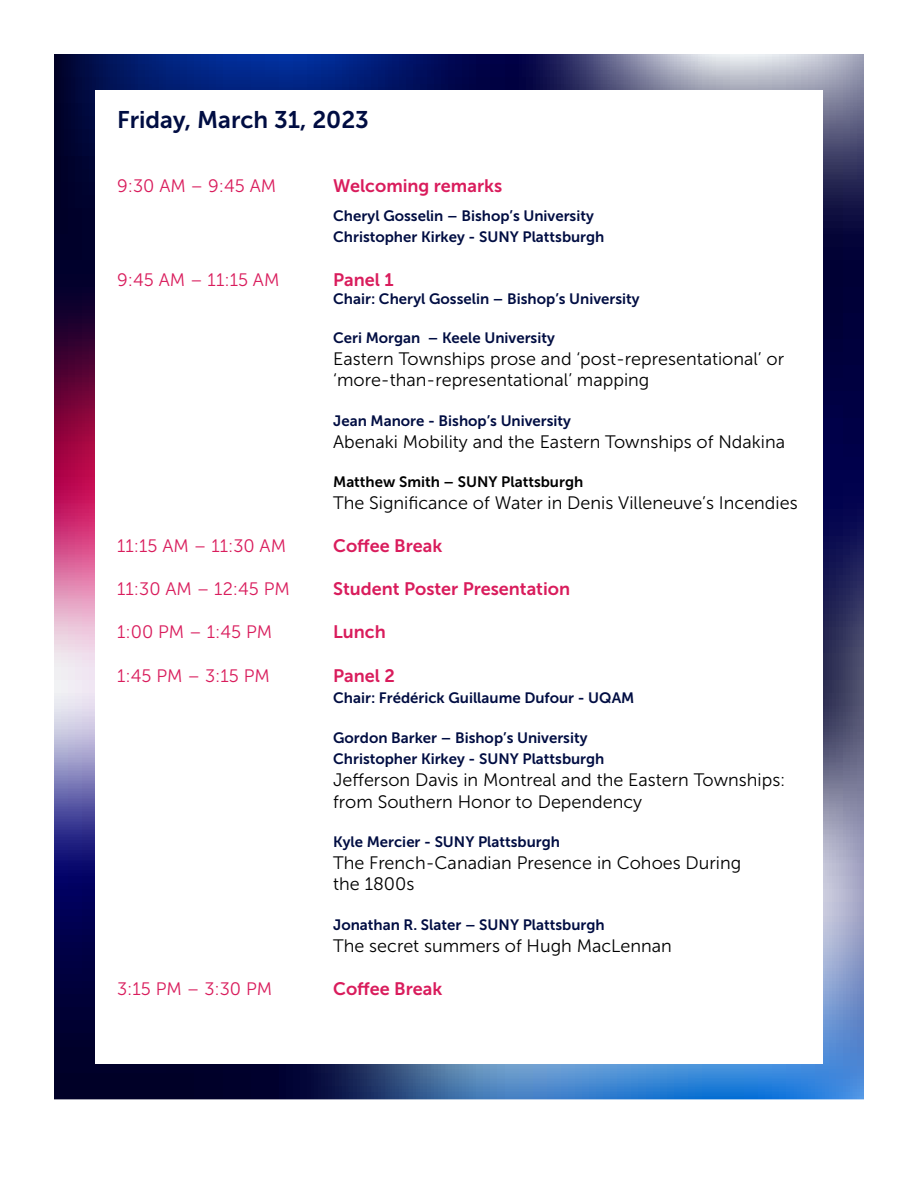
<style>
.page{position:relative;width:918px;height:1188px;background:#fff}
.page>*{position:absolute;margin:0;border:0;box-sizing:border-box;transform-origin:0 0}
.t1{font:24px "Museo Sans 700";color:#000d42}
.t2{font:18px/21.6px "Museo Sans 300";color:#000}
.t3{font:18px "Museo Sans 300";color:#d91c5c}
.t4{font:18px "Museo Sans 700";color:#d91c5c}
.t5{font:15px/21.6px "Museo Sans 700";color:#000d42}
.t6{font:15px "Museo Sans 700";color:#000}
</style>
<div class="page">
<img style="left:54px;top:54px;width:810px;height:1045px">
<div style="left:95px;top:90px;width:728px;height:973px;background:#fff"></div>
<h1 class="t1" style="left:117px;top:106px;width:253px">Friday, March 31, 2023</h1>
<p class="t3" style="left:117px;top:177px;width:161px">9:30 AM – 9:45 AM</p>
<p class="t4" style="left:333px;top:176px;width:170px">Welcoming remarks</p>
<p class="t5" style="left:333px;top:205px;width:273px">Cheryl Gosselin – Bishop’s University<br>Christopher Kirkey - SUNY Plattsburgh</p>
<p class="t3" style="left:117px;top:270px;width:164px">9:45 AM – 11:15 AM</p>
<p class="t4" style="left:333px;top:269px;width:62px">Panel 1</p>
<p class="t5" style="left:333px;top:288px;width:308px">Chair: Cheryl Gosselin – Bishop’s University</p>
<p class="t5" style="left:333px;top:327px;width:223px">Ceri Morgan – Keele University</p>
<p class="t2" style="left:333px;top:348px;width:452px">Eastern Townships prose and ‘post-representational’ or ‘more-than-representational’ mapping</p>
<p class="t5" style="left:333px;top:410px;width:239px">Jean Manore - Bishop’s University</p>
<p class="t2" style="left:333px;top:431px;width:453px">Abenaki Mobility and the Eastern Townships of Ndakina</p>
<p class="t6" style="left:333px;top:474px;width:252px">Matthew Smith – SUNY Plattsburgh</p>
<p class="t2" style="left:333px;top:492px;width:466px">The Significance of Water in Denis Villeneuve’s Incendies</p>
<p class="t3" style="left:117px;top:536px;width:170px">11:15 AM – 11:30 AM</p>
<p class="t4" style="left:333px;top:536px;width:111px">Coffee Break</p>
<p class="t3" style="left:117px;top:579px;width:174px">11:30 AM – 12:45 PM</p>
<p class="t4" style="left:333px;top:579px;width:238px">Student Poster Presentation</p>
<p class="t3" style="left:117px;top:622px;width:156px">1:00 PM – 1:45 PM</p>
<p class="t4" style="left:333px;top:622px;width:54px">Lunch</p>
<p class="t3" style="left:117px;top:666px;width:154px">1:45 PM – 3:15 PM</p>
<p class="t4" style="left:333px;top:665px;width:63px">Panel 2</p>
<p class="t5" style="left:333px;top:687px;width:303px">Chair: Frédérick Guillaume Dufour - UQAM</p>
<p class="t5" style="left:333px;top:727px;width:273px">Gordon Barker – Bishop’s University<br>Christopher Kirkey - SUNY Plattsburgh</p>
<p class="t2" style="left:333px;top:769px;width:454px">Jefferson Davis in Montreal and the Eastern Townships: from Southern Honor to Dependency</p>
<p class="t5" style="left:333px;top:831px;width:228px">Kyle Mercier - SUNY Plattsburgh</p>
<p class="t2" style="left:333px;top:852px;width:410px">The French-Canadian Presence in Cohoes During the 1800s</p>
<p class="t5" style="left:333px;top:914px;width:273px">Jonathan R. Slater – SUNY Plattsburgh</p>
<p class="t2" style="left:333px;top:935px;width:340px">The secret summers of Hugh MacLennan</p>
<p class="t3" style="left:117px;top:979px;width:156px">3:15 PM – 3:30 PM</p>
<p class="t4" style="left:333px;top:979px;width:111px">Coffee Break</p>
</div>
